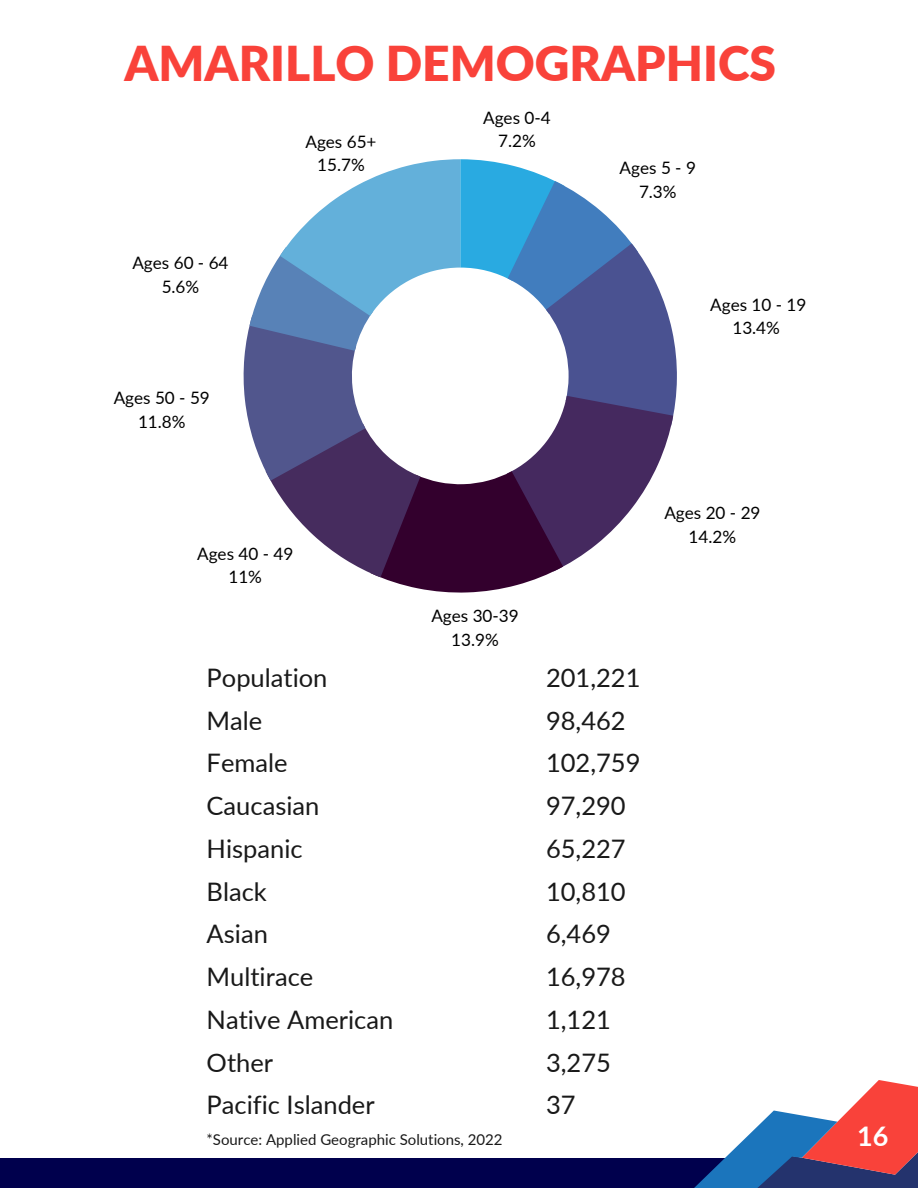
<style>
.page{position:relative;width:918px;height:1188px;background:#fff}
.page>*{position:absolute;margin:0;border:0;box-sizing:border-box;transform-origin:0 0}
.t1{font:900 48px "Lato";color:#f9423a}
.t2{font:700 27px "Lato";color:#fff}
.t3{font:25.5px/42.8px "Lato";color:#191919}
.t4{font:17.1px/23.4px "Lato";color:#000;text-align:center}
.t5{font:15px "Lato";color:#191919}
</style>
<div class="page">
<div style="left:0;top:1159px;width:725px;height:29px;background:#00004d"></div>
<svg style="left:643px;top:1080px;width:275px;height:108px"></svg>
<svg style="left:244px;top:159px;width:433px;height:434px"></svg>
<h1 class="t1" style="left:124px;top:33px;width:653px">AMARILLO DEMOGRAPHICS</h1>
<p class="t4" style="left:132px;top:251px;width:98px">Ages 60 - 64<br>5.6%</p>
<p class="t4" style="left:114px;top:386px;width:98px">Ages 50 - 59<br>11.8%</p>
<p class="t4" style="left:305px;top:129px;width:73px">Ages 65+<br>15.7%</p>
<p class="t4" style="left:197px;top:542px;width:98px">Ages 40 - 49<br>11%</p>
<p class="t4" style="left:483px;top:106px;width:69px">Ages 0-4<br>7.2%</p>
<p class="t4" style="left:431px;top:604px;width:89px">Ages 30-39<br>13.9%</p>
<p class="t4" style="left:620px;top:156px;width:78px">Ages 5 - 9<br>7.3%</p>
<p class="t4" style="left:710px;top:293px;width:98px">Ages 10 - 19<br>13.4%</p>
<p class="t4" style="left:664px;top:501px;width:98px">Ages 20 - 29<br>14.2%</p>
<p class="t3" style="left:207px;top:656px;width:188px">Population<br>Male<br>Female<br>Caucasian<br>Hispanic<br>Black<br>Asian<br>Multirace<br>Native American<br>Other<br>Pacific Islander</p>
<p class="t5" style="left:207px;top:1130px;width:298px">*Source: Applied Geographic Solutions, 2022</p>
<p class="t3" style="left:546px;top:656px;width:96px">201,221<br>98,462<br>102,759<br>97,290<br>65,227<br>10,810<br>6,469<br>16,978<br>1,121<br>3,275<br>37</p>
<p class="t2" style="left:857px;top:1119px;width:33px">16</p>
</div>
